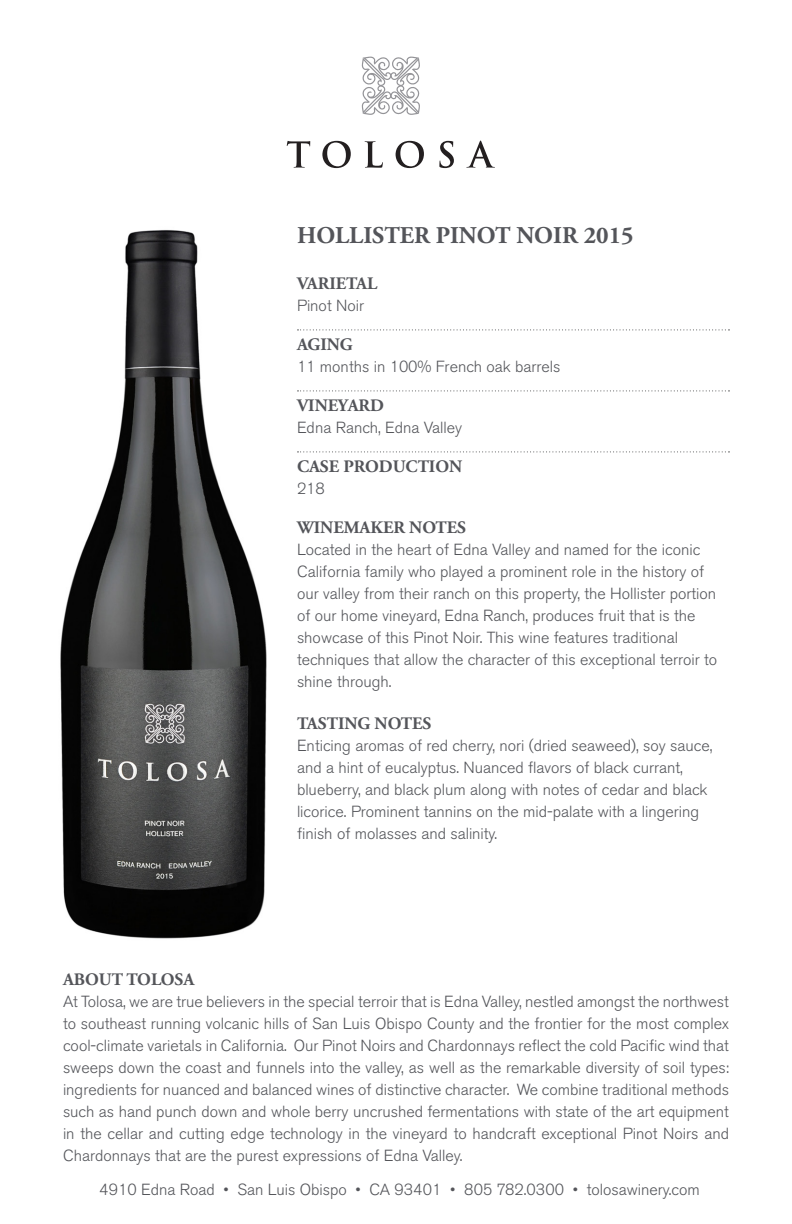
<style>
.page{position:relative;width:792px;height:1224px;background:#fff}
.page>*{position:absolute;margin:0;border:0;box-sizing:border-box;transform-origin:0 0}
.Head_1{font:700 24px "Adobe Garamond Pro";color:#54555a}
.Head_2{font:700 17.6px "Adobe Garamond Pro";color:#54555a}
.Chart_Text_w_Rule{font:700 17.6px "Adobe Garamond Pro";color:#54555a}
.Winemaker_Notes{font:300 16px/22px "Akzidenz Grotesk BE";color:#54555a;text-align:justify}
.Head_2-2{font:300 16px/22px "Akzidenz Grotesk BE";color:#54555a}
.Chart_Text_w_Rule-2{font:300 16px/22px "Akzidenz Grotesk BE";color:#54555a}
.Text_light{font:300 16px "Akzidenz Grotesk BE";color:#54555a}
</style>
<div class="page">
<svg style="left:298px;top:329px;width:431px;height:1px"></svg>
<svg style="left:298px;top:390px;width:431px;height:1px"></svg>
<svg style="left:298px;top:451px;width:431px;height:1px"></svg>
<svg style="left:287px;top:141px;width:23px;height:27px"></svg>
<svg style="left:322px;top:141px;width:29px;height:27px"></svg>
<svg style="left:365px;top:141px;width:18px;height:27px"></svg>
<svg style="left:396px;top:141px;width:28px;height:27px"></svg>
<svg style="left:439px;top:141px;width:15px;height:27px"></svg>
<svg style="left:466px;top:141px;width:29px;height:27px"></svg>
<svg style="left:361px;top:56px;width:59px;height:59px"></svg>
<img style="left:60px;top:230px;width:207px;height:709px">
<p class="Head_1" style="left:297px;top:222px;width:338px">HOLLISTER PINOT NOIR 2015</p>
<p class="Head_2" style="left:297px;top:274px;width:82px">VARIETAL</p>
<p class="Chart_Text_w_Rule-2" style="left:297px;top:295px;width:69px">Pinot Noir</p>
<p class="Head_2" style="left:297px;top:335px;width:57px">AGING</p>
<p class="Chart_Text_w_Rule-2" style="left:297px;top:356px;width:265px">11 months in 100% French oak barrels</p>
<p class="Chart_Text_w_Rule" style="left:297px;top:396px;width:89px">VINEYARD</p>
<p class="Chart_Text_w_Rule-2" style="left:297px;top:417px;width:167px">Edna Ranch, Edna Valley</p>
<p class="Head_2" style="left:297px;top:457px;width:167px">CASE PRODUCTION</p>
<p class="Chart_Text_w_Rule-2" style="left:297px;top:478px;width:29px">218</p>
<p class="Head_2" style="left:297px;top:518px;width:171px">WINEMAKER NOTES</p>
<p class="Head_2-2" style="left:297px;top:539px;width:422px">Located in the heart of Edna Valley and named for the iconic California family who played a prominent role in the history of our valley from their ranch on this property, the Hollister portion of our home vineyard, Edna Ranch, produces fruit that is the showcase of this Pinot Noir. This wine features traditional techniques that allow the character of this exceptional terroir to shine through.</p>
<p class="Head_2" style="left:297px;top:714px;width:136px">TASTING NOTES</p>
<p class="Chart_Text_w_Rule-2" style="left:297px;top:735px;width:417px">Enticing aromas of red cherry, nori (dried seaweed), soy sauce, and a hint of eucalyptus. Nuanced flavors of black currant, blueberry, and black plum along with notes of cedar and black licorice. Prominent tannins on the mid-palate with a lingering finish of molasses and salinity.</p>
<p class="Head_2" style="left:63px;top:969px;width:133px">ABOUT TOLOSA</p>
<p class="Winemaker_Notes" style="left:63px;top:990px;width:668px">At Tolosa, we are true believers in the special terroir that is Edna Valley, nestled amongst the northwest to southeast running volcanic hills of San Luis Obispo County and the frontier for the most complex cool-climate varietals in California. Our Pinot Noirs and Chardonnays reflect the cold Pacific wind that sweeps down the coast and funnels into the valley, as well as the remarkable diversity of soil types: ingredients for nuanced and balanced wines of distinctive character. We combine traditional methods such as hand punch down and whole berry uncrushed fermentations with state of the art equipment in the cellar and cutting edge technology in the vineyard to handcraft exceptional Pinot Noirs and Chardonnays that are the purest expressions of Edna Valley.</p>
<p class="Text_light" style="left:99px;top:1181px;width:602px">4910 Edna Road • San Luis Obispo • CA 93401 • 805 782.0300 • tolosawinery.com</p>
</div>
